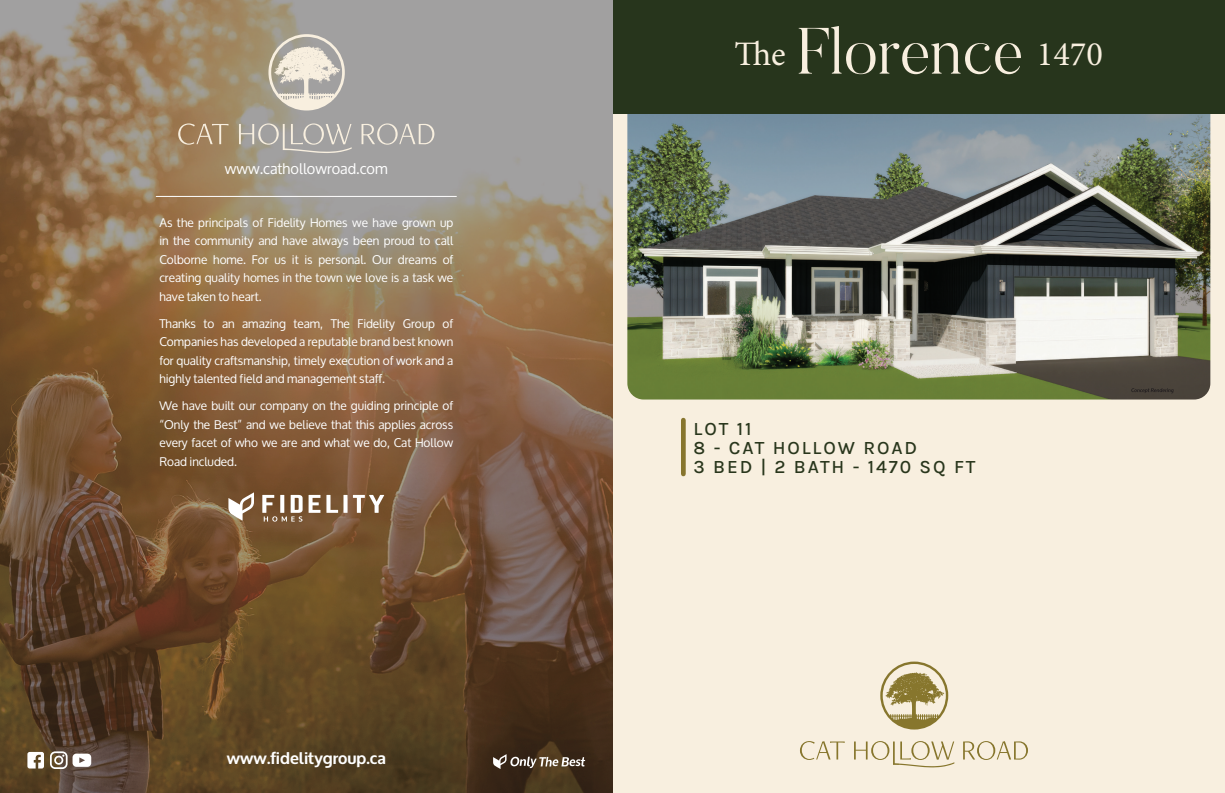
<style>
.page{position:relative;width:1225px;height:793px;background:#fff}
.page>*{position:absolute;margin:0;border:0;box-sizing:border-box;transform-origin:0 0}
.t1{font:300 64.9px "Butler";color:#f8efdf}
.t2{font:500 18.8px/19.3px "Karla";letter-spacing:.1em;color:#29361c}
.t3{font:700 16.3px "Oxygen";color:#fff}
.t4{font:14.7px "Oxygen";color:#fff}
.t5{font:12px/18.5px "Oxygen";color:#fff;text-align:justify}
.s1{font-family:"Minion Pro";font-weight:400;font-size:34.3px}
</style>
<div class="page">
<div style="left:612px;top:103px;width:612px;height:689px;background:#f8efdf"></div>
<img style="left:627px;top:113px;width:583px;height:286px">
<div style="left:612px;top:0;width:612px;height:113px;background:#27351c"></div>
<hr style="left:681px;top:420px;width:4px;height:54px;background:#87752d">
<svg style="left:1130px;top:388px;width:43px;height:5px"></svg>
<svg style="left:800px;top:741px;width:44px;height:18px"></svg>
<svg style="left:963px;top:741px;width:64px;height:18px"></svg>
<svg style="left:854px;top:741px;width:100px;height:26px"></svg>
<svg style="left:880px;top:661px;width:68px;height:68px"></svg>
<img style="left:0;top:0;width:612px;height:792px">
<svg style="left:27px;top:751px;width:17px;height:17px"></svg>
<svg style="left:50px;top:751px;width:41px;height:17px"></svg>
<svg style="left:493px;top:753px;width:92px;height:15px"></svg>
<hr style="left:156px;top:196px;width:300px;height:1px;background:#fff">
<svg style="left:308px;top:494px;width:12px;height:18px"></svg>
<svg style="left:326px;top:494px;width:12px;height:18px"></svg>
<svg style="left:343px;top:494px;width:4px;height:18px"></svg>
<svg style="left:353px;top:494px;width:31px;height:18px"></svg>
<svg style="left:228px;top:492px;width:26px;height:28px"></svg>
<svg style="left:262px;top:494px;width:40px;height:27px"></svg>
<svg style="left:178px;top:123px;width:50px;height:22px"></svg>
<svg style="left:361px;top:123px;width:73px;height:22px;background:#b4b1ae"></svg>
<svg style="left:239px;top:123px;width:113px;height:30px;background:#b0ada7"></svg>
<svg style="left:268px;top:34px;width:77px;height:76px;background:#c7c1b6"></svg>
<p class="t4" style="left:225px;top:161px;width:164px">www.cathollowroad.com</p>
<p class="t5" style="left:159px;top:213px;width:295px">As the principals of Fidelity Homes we have grown up in the community and have always been proud to call Colborne home. For us it is personal. Our dreams of creating quality homes in the town we love is a task we have taken to heart.</p>
<p class="t5" style="left:159px;top:314px;width:295px">Thanks to an amazing team, The Fidelity Group of Companies has developed a reputable brand best known for quality craftsmanship, timely execution of work and a highly talented field and management staff.</p>
<p class="t5" style="left:159px;top:397px;width:295px">We have built our company on the guiding principle of “Only the Best” and we believe that this applies across every facet of who we are and what we do, Cat Hollow Road included.</p>
<p class="t3" style="left:227px;top:748px;width:161px">www.fidelitygroup.ca</p>
<p class="t1" style="left:734px;top:10px;width:370px"><span class="s1">The</span> Florence <span class="s1">1470</span></p>
<p class="t2" style="left:693px;top:418px;width:59px">LOT 11</p>
<p class="t2" style="left:693px;top:437px;width:283px">8 - CAT HOLLOW ROAD<br>3 BED | 2 BATH - 1470 SQ FT</p>
</div>
